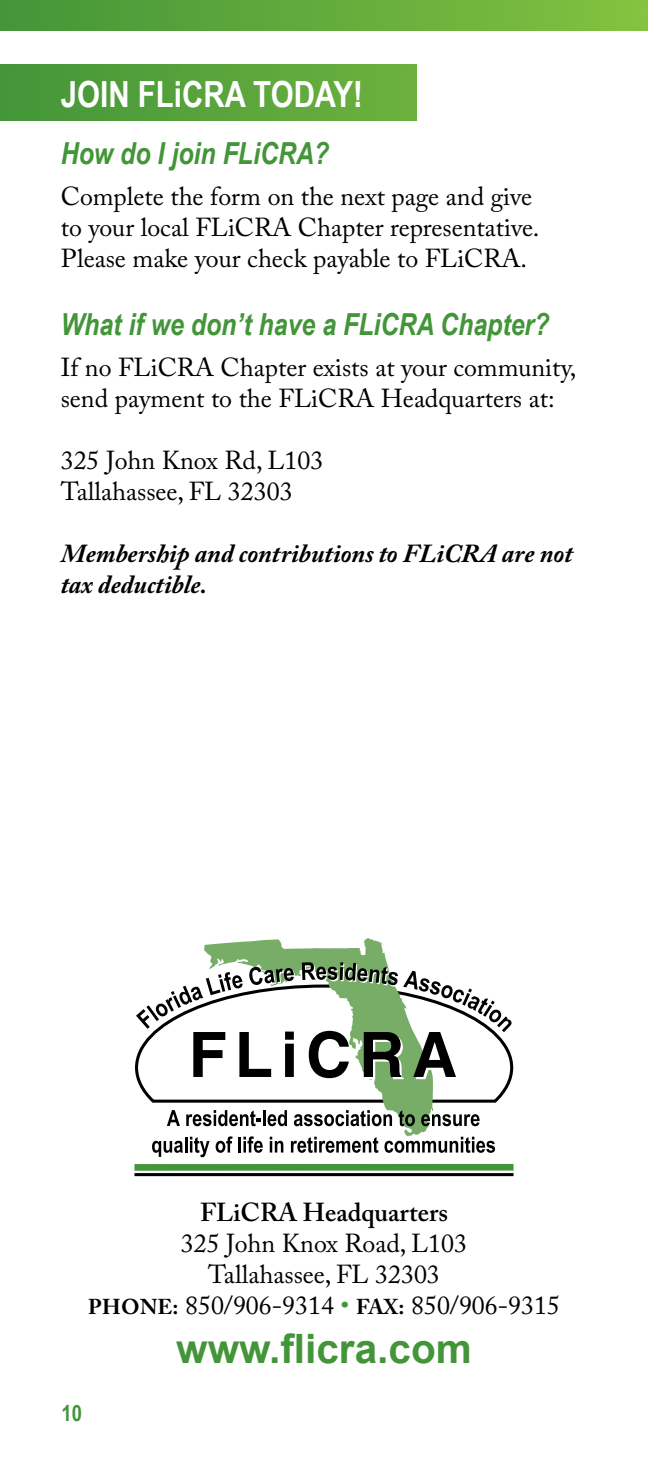
<style>
.page{position:relative;width:648px;height:1458px;background:#fff}
.page>*{position:absolute;margin:0;border:0;box-sizing:border-box;transform-origin:0 0}
.t1{font:700 40.5px "Arial";color:#439539}
.t2{font:700 36px "Arial Narrow";color:#fff}
.t3{font:italic 700 30.38px "Arial Narrow";color:#439539}
.t4{font:25.88px/31.1px "Adobe Caslon Pro";color:#000}
.t5{font:italic 700 25.88px/31.1px "Adobe Caslon Pro";color:#000}
.t6{font:600 25.88px "Adobe Caslon Pro";color:#000}
.t7{font:700 22.5px "Arial Narrow";color:#439539}
.s1{font-weight:700;font-size:21.38px}
.s2{color:#439539}
</style>
<div class="page">
<div style="left:0;top:65px;width:416px;height:56px;background:linear-gradient(to right,#439539,#6db13e)"></div>
<svg style="left:135px;top:1058px;width:379px;height:45px"></svg>
<svg style="left:204px;top:938px;width:229px;height:198px"></svg>
<svg style="left:167px;top:1110px;width:13px;height:16px"></svg>
<svg style="left:186px;top:1110px;width:75px;height:16px"></svg>
<hr style="left:263px;top:1110px;width:3px;height:16px;background:#000">
<svg style="left:268px;top:1110px;width:19px;height:16px"></svg>
<svg style="left:294px;top:1110px;width:98px;height:16px"></svg>
<svg style="left:399px;top:1110px;width:16px;height:16px"></svg>
<svg style="left:421px;top:1114px;width:59px;height:12px"></svg>
<svg style="left:152px;top:1137px;width:58px;height:20px"></svg>
<svg style="left:216px;top:1136px;width:17px;height:17px"></svg>
<hr style="left:238px;top:1137px;width:3px;height:16px;background:#000">
<svg style="left:243px;top:1136px;width:20px;height:17px"></svg>
<svg style="left:270px;top:1137px;width:13px;height:16px"></svg>
<svg style="left:291px;top:1137px;width:87px;height:16px"></svg>
<svg style="left:384px;top:1137px;width:111px;height:16px"></svg>
<div style="left:134px;top:1164px;width:380px;height:7px;background:#439539"></div>
<hr style="left:134px;top:1173px;width:380px;height:3px;background:#000">
<svg style="left:136px;top:967px;width:159px;height:110px"></svg>
<svg style="left:302px;top:962px;width:210px;height:117px"></svg>
<div style="left:0;top:0;width:648px;height:31px;background:linear-gradient(to right,#439539,#84c240)"></div>
<h2 class="t2" style="left:61px;top:67px;width:304px">JOIN FLiCRA TODAY!</h2>
<p class="t3" style="left:61px;top:130px;width:270px">How do I join FLiCRA?</p>
<p class="t4" style="left:61px;top:181px;width:480px">Complete the form on the next page and give to your local FLiCRA Chapter representative.<br>Please make your check payable to FLiCRA.</p>
<p class="t3" style="left:61px;top:301px;width:490px">What if we don’t have a FLiCRA Chapter?</p>
<p class="t4" style="left:61px;top:351px;width:517px">If no FLiCRA Chapter exists at your community, send payment to the FLiCRA Headquarters at:</p>
<p class="t4" style="left:61px;top:445px;width:264px">325 John Knox Rd, L103<br>Tallahassee, FL 32303</p>
<p class="t5" style="left:61px;top:538px;width:513px">Membership and contributions to FLiCRA are not tax deductible.</p>
<p class="t6" style="left:200px;top:1197px;width:249px">FLiCRA Headquarters</p>
<p class="t4" style="left:88px;top:1227px;width:473px;text-align:center">325 John Knox Road, L103<br>Tallahassee, FL 32303<br><span class="s1">PHONE:</span> 850/906-9314 <span class="s2">•</span> <span class="s1">FAX:</span> 850/906-9315</p>
<h1 class="t1" style="left:176px;top:1320px;width:297px">www.flicra.com</h1>
<p class="t7" style="left:62px;top:1396px;width:22px">10</p>
</div>
